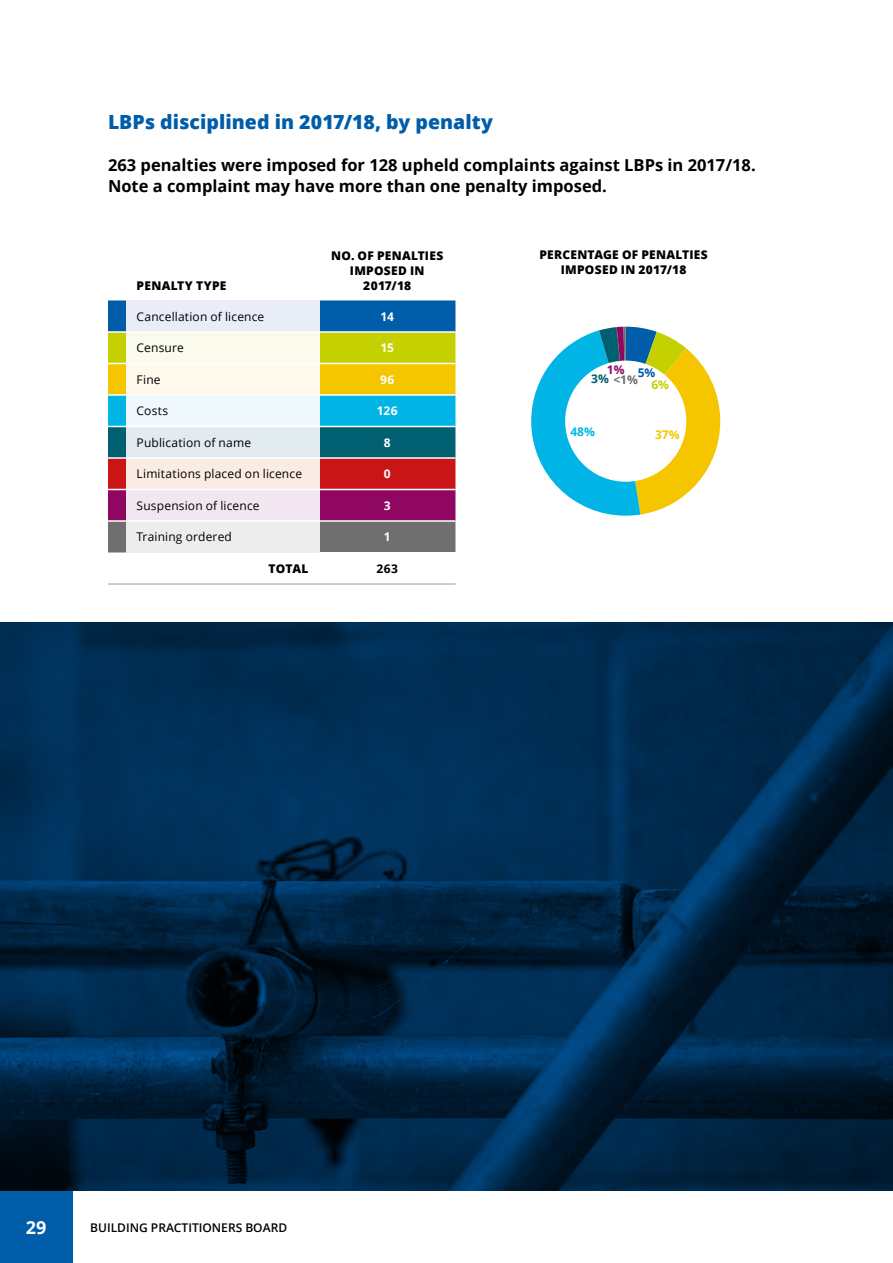
<style>
.page{position:relative;width:893px;height:1263px;background:#fff}
.page>*{position:absolute;margin:0;border:0;box-sizing:border-box;transform-origin:0 0}
.t1{font:800 19.5px "Open Sans";color:#005da9}
.t2{font:700 18px "Open Sans";color:#fff}
.t3{font:700 16.5px/21px "Open Sans";color:#000}
.t4{font:12px "Open Sans";letter-spacing:.015em;color:#000}
.t5{font:800 12px/15px "Open Sans";letter-spacing:.025em;color:#000;text-align:center}
.t6{font:600 12px "Open Sans";color:#000}
.t7{font:700 12px "Open Sans";letter-spacing:-.005em;color:#fff}
.t8{font:700 12px "Open Sans";color:#706f6f}
.t9{font:700 12px "Open Sans";color:#000}
.t10{font:700 12px "Open Sans";color:#f5c500}
.t11{font:700 12px "Open Sans";color:#00b5e5}
.t12{font:700 12px "Open Sans";color:#005da9}
.t13{font:700 12px "Open Sans";color:#c5d000}
.t14{font:700 12px "Open Sans";color:#8f0761}
.s1{color:#006071}
</style>
<div class="page">
<div style="left:0;top:1191px;width:72px;height:72px;background:#005da9"></div>
<svg style="left:108px;top:584px;width:18px;height:1px"></svg>
<hr style="left:126px;top:584px;width:193px;height:1px;background:#9d9d9c">
<hr style="left:319px;top:584px;width:136px;height:1px;background:#9d9d9c">
<svg style="left:108px;top:300px;width:347px;height:252px;background:#bbbbb2"></svg>
<hr style="left:126px;top:520px;width:193px;height:2px;background:#fff">
<hr style="left:319px;top:520px;width:136px;height:2px;background:#fff">
<img style="left:0;top:622px;width:893px;height:569px">
<svg style="left:531px;top:327px;width:189px;height:189px"></svg>
<div style="left:565px;top:361px;width:121px;height:121px;background:#fff;border-radius:50%"></div>
<h1 class="t1" style="left:108px;top:107px;width:387px">LBPs disciplined in 2017/18, by penalty</h1>
<h3 class="t3" style="left:108px;top:154px;width:649px">263 penalties were imposed for 128 upheld complaints against LBPs in 2017/18.<br>Note a complaint may have more than one penalty imposed.</h3>
<p class="t5" style="left:137px;top:277px;width:91px">PENALTY TYPE</p>
<p class="t5" style="left:331px;top:247px;width:114px">NO. OF PENALTIES<br>IMPOSED IN<br>2017/18</p>
<p class="t4" style="left:137px;top:308px;width:129px">Cancellation of licence</p>
<p class="t7" style="left:380px;top:308px;width:15px">14</p>
<p class="t4" style="left:137px;top:340px;width:49px">Censure</p>
<p class="t7" style="left:380px;top:339px;width:15px">15</p>
<p class="t4" style="left:137px;top:371px;width:26px">Fine</p>
<p class="t7" style="left:380px;top:371px;width:16px">96</p>
<p class="t4" style="left:137px;top:403px;width:33px">Costs</p>
<p class="t7" style="left:377px;top:402px;width:22px">126</p>
<p class="t4" style="left:137px;top:434px;width:116px">Publication of name</p>
<p class="t7" style="left:384px;top:434px;width:8px">8</p>
<p class="t4" style="left:137px;top:466px;width:167px">Limitations placed on licence</p>
<p class="t7" style="left:384px;top:465px;width:8px">0</p>
<p class="t4" style="left:137px;top:497px;width:124px">Suspension of licence</p>
<p class="t7" style="left:384px;top:497px;width:8px">3</p>
<p class="t4" style="left:137px;top:529px;width:97px">Training ordered</p>
<p class="t7" style="left:384px;top:528px;width:8px">1</p>
<p class="t5" style="left:269px;top:560px;width:41px">TOTAL</p>
<p class="t9" style="left:377px;top:560px;width:23px">263</p>
<p class="t5" style="left:539px;top:246px;width:170px">PERCENTAGE OF PENALTIES<br>IMPOSED IN 2017/18</p>
<p class="t14" style="left:607px;top:361px;width:19px">1%</p>
<p class="t12" style="left:638px;top:364px;width:19px">5%</p>
<p class="t13" style="left:651px;top:376px;width:19px">6%</p>
<p class="t8" style="left:591px;top:371px;width:48px"><span class="s1">3%</span> &lt;1%</p>
<p class="t11" style="left:570px;top:423px;width:26px">48%</p>
<p class="t10" style="left:655px;top:426px;width:26px">37%</p>
<h2 class="t2" style="left:26px;top:1214px;width:22px">29</h2>
<p class="t6" style="left:90px;top:1219px;width:198px">BUILDING PRACTITIONERS BOARD</p>
</div>
